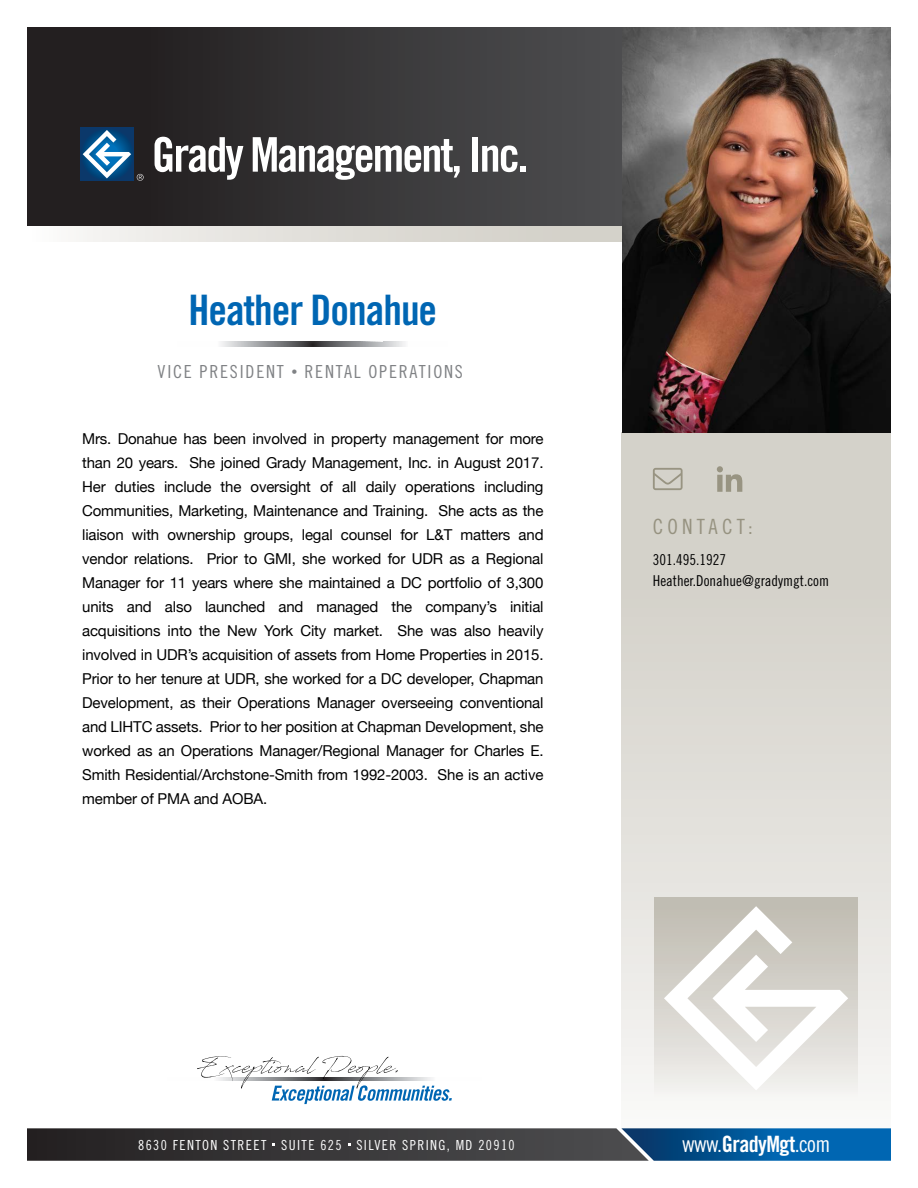
<style>
.page{position:relative;width:918px;height:1188px;background:#fff}
.page>*{position:absolute;margin:0;border:0;box-sizing:border-box;transform-origin:0 0}
.t1{font:42px "Trade Gothic Bold Cond Twenty";letter-spacing:-.025em;color:#0066b3}
.t2{font:22.5px "Trade Gothic Cond Eighteen";letter-spacing:-.025em;color:#fff}
.t3{font:21px "Trade Gothic Cond Eighteen";letter-spacing:.2em;color:#969280}
.t4{font:18px "Trade Gothic Cond Eighteen";letter-spacing:.1em;color:#808285}
.t5{font:15px/24px "Helvetica Neue";letter-spacing:-.01em;color:#010101;text-align:justify}
.t6{font:15px/21px "Trade Gothic Cond Eighteen";color:#010101}
.t7{font:13.8px "Trade Gothic Cond Eighteen";letter-spacing:.1em;color:#fff}
.s1{font-size:12px}
.s2{font-family:"Trade Gothic Bold Cond Twenty"}
</style>
<div class="page">
<div style="left:621px;top:432px;width:270px;height:698px;background:linear-gradient(to bottom,#cecbc2,#f5f4f3)"></div>
<div style="left:27px;top:27px;width:595px;height:200px;background:linear-gradient(to right,#1d1819,#4d4e50)"></div>
<svg style="left:76px;top:227px;width:546px;height:15px;background:#e0ded9"></svg>
<img style="left:622px;top:27px;width:269px;height:406px">
<svg style="left:221px;top:342px;width:184px;height:5px"></svg>
<svg style="left:155px;top:137px;width:88px;height:43px"></svg>
<svg style="left:253px;top:137px;width:207px;height:43px"></svg>
<div style="left:472px;top:137px;width:6px;height:35px;background:#fff"></div>
<svg style="left:482px;top:145px;width:44px;height:27px"></svg>
<div style="left:80px;top:128px;width:54px;height:53px;background:#0b386a"></div>
<svg style="left:83px;top:130px;width:48px;height:48px"></svg>
<svg style="left:137px;top:174px;width:7px;height:7px"></svg>
<div style="left:655px;top:897px;width:202px;height:203px;background:linear-gradient(to bottom,#bcb8ae,#f2f1ef)"></div>
<svg style="left:664px;top:906px;width:184px;height:184px"></svg>
<svg style="left:197px;top:1056px;width:255px;height:48px"></svg>
<svg style="left:653px;top:468px;width:30px;height:22px"></svg>
<svg style="left:717px;top:466px;width:25px;height:26px"></svg>
<svg style="left:27px;top:1128px;width:864px;height:33px;background:#2d455a"></svg>
<h1 class="t1" style="left:188px;top:284px;width:250px">Heather Donahue</h1>
<p class="t4" style="left:158px;top:361px;width:307px">VICE PRESIDENT <span class="s1">•</span> RENTAL OPERATIONS</p>
<p class="t5" style="left:82px;top:427px;width:463px">Mrs. Donahue has been involved in property management for more than 20 years. She joined Grady Management, Inc. in August 2017.<br>Her duties include the oversight of all daily operations including Communities, Marketing, Maintenance and Training. She acts as the liaison with ownership groups, legal counsel for L&amp;T matters and vendor relations. Prior to GMI, she worked for UDR as a Regional Manager for 11 years where she maintained a DC portfolio of 3,300 units and also launched and managed the company’s initial acquisitions into the New York City market. She was also heavily involved in UDR’s acquisition of assets from Home Properties in 2015.<br>Prior to her tenure at UDR, she worked for a DC developer, Chapman Development, as their Operations Manager overseeing conventional and LIHTC assets. Prior to her position at Chapman Development, she worked as an Operations Manager/Regional Manager for Charles E.<br>Smith Residential/Archstone-Smith from 1992-2003. She is an active member of PMA and AOBA.</p>
<h3 class="t3" style="left:653px;top:515px;width:101px">CONTACT:</h3>
<p class="t6" style="left:653px;top:549px;width:178px">301.495.1927<br>Heather.Donahue@gradymgt.com</p>
<p class="t7" style="left:138px;top:1137px;width:378px">8630 FENTON STREET SUITE 625 SILVER SPRING, MD 20910</p>
<h2 class="t2" style="left:682px;top:1130px;width:150px">www.<span class="s2">GradyMgt</span>.com</h2>
</div>
